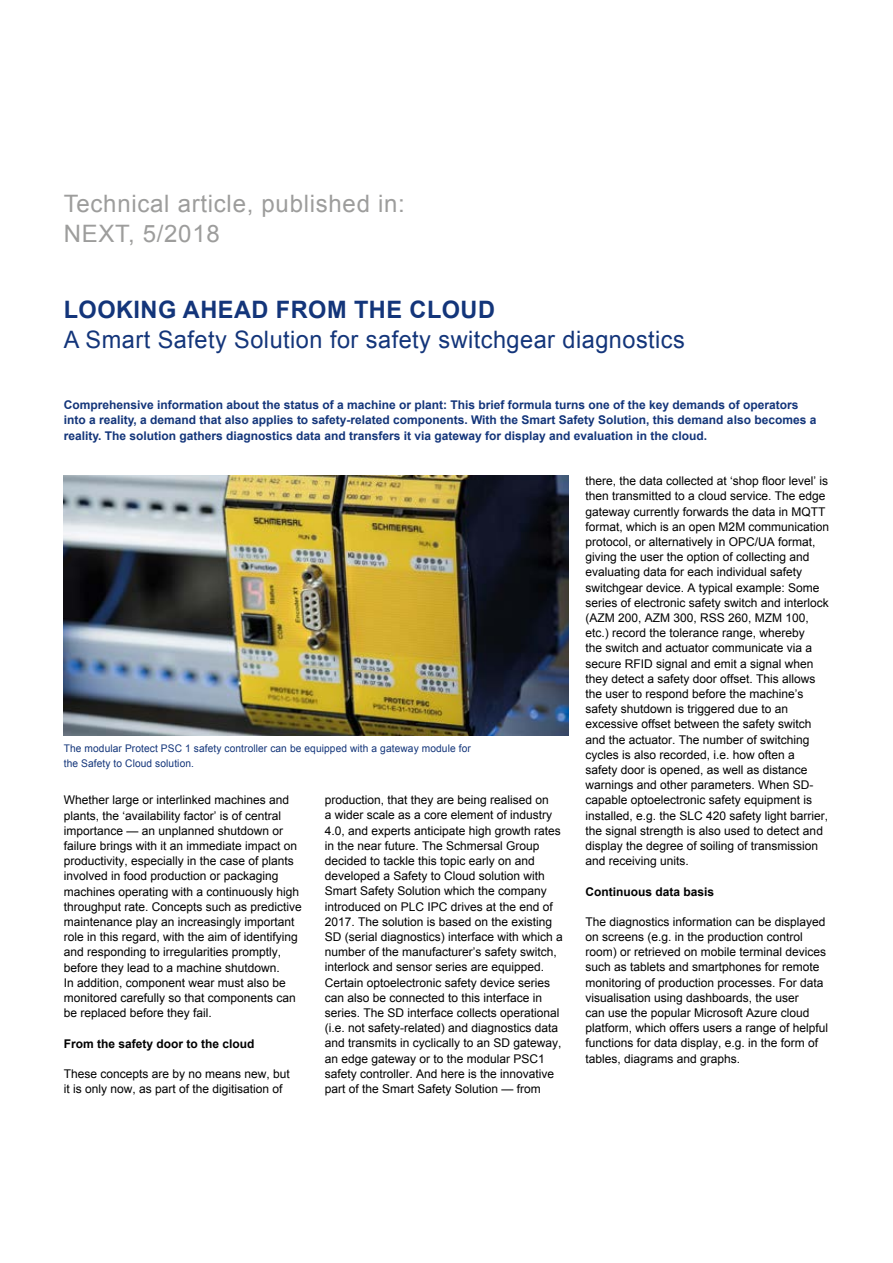
<style>
.page{position:relative;width:893px;height:1263px;background:#fff}
.page>*{position:absolute;margin:0;border:0;box-sizing:border-box;transform-origin:0 0}
.t1{font:24px "Arial";letter-spacing:.02em;color:#13357a}
.t2{font:24px/30.5px "Arial";letter-spacing:.03em;color:#9d9d9c}
.t3{font:700 24px "Arial";letter-spacing:.02em;color:#13357a}
.t4{font:12px/15.1px "Arial";color:#000}
.t5{font:700 12px/15.1px "Arial";color:#13357a}
.t6{font:700 12px "Arial";color:#000}
.t7{font:10.5px/15.1px "Arial";letter-spacing:.01em;color:#13357a}
</style>
<div class="page">
<img style="left:64px;top:476px;width:505px;height:259px">
<h1 class="t2" style="left:64px;top:188px;width:343px">Technical article, published in:<br>NEXT, 5/2018</h1>
<h1 class="t3" style="left:64px;top:294px;width:433px">LOOKING AHEAD FROM THE CLOUD</h1>
<h1 class="t1" style="left:64px;top:324px;width:623px">A Smart Safety Solution for safety switchgear diagnostics</h1>
<p class="t5" style="left:64px;top:398px;width:754px">Comprehensive information about the status of a machine or plant: This brief formula turns one of the key demands of operators into a reality, a demand that also applies to safety-related components. With the Smart Safety Solution, this demand also becomes a reality. The solution gathers diagnostics data and transfers it via gateway for display and evaluation in the cloud.</p>
<p class="t7" style="left:64px;top:741px;width:409px">The modular Protect PSC 1 safety controller can be equipped with a gateway module for the Safety to Cloud solution.</p>
<p class="t4" style="left:64px;top:793px;width:240px">Whether large or interlinked machines and plants, the ‘availability factor’ is of central importance — an unplanned shutdown or failure brings with it an immediate impact on productivity, especially in the case of plants involved in food production or packaging machines operating with a continuously high throughput rate. Concepts such as predictive maintenance play an increasingly important role in this regard, with the aim of identifying and responding to irregularities promptly, before they lead to a machine shutdown.<br>In addition, component wear must also be monitored carefully so that components can be replaced before they fail.</p>
<p class="t6" style="left:64px;top:1035px;width:192px">From the safety door to the cloud</p>
<p class="t4" style="left:64px;top:1066px;width:228px">These concepts are by no means new, but it is only now, as part of the digitisation of</p>
<p class="t4" style="left:325px;top:793px;width:240px">production, that they are being realised on<br>a wider scale as a core element of industry 4.0, and experts anticipate high growth rates in the near future. The Schmersal Group decided to tackle this topic early on and developed a Safety to Cloud solution with Smart Safety Solution which the company introduced on PLC IPC drives at the end of 2017. The solution is based on the existing SD (serial diagnostics) interface with which a number of the manufacturer’s safety switch, interlock and sensor series are equipped.<br>Certain optoelectronic safety device series can also be connected to this interface in series. The SD interface collects operational (i.e. not safety-related) and diagnostics data and transmits in cyclically to an SD gateway, an edge gateway or to the modular PSC1 safety controller. And here is the innovative part of the Smart Safety Solution — from</p>
<p class="t4" style="left:585px;top:474px;width:245px">there, the data collected at ‘shop floor level’ is then transmitted to a cloud service. The edge gateway currently forwards the data in MQTT format, which is an open M2M communication protocol, or alternatively in OPC/UA format, giving the user the option of collecting and evaluating data for each individual safety switchgear device. A typical example: Some series of electronic safety switch and interlock (AZM 200, AZM 300, RSS 260, MZM 100, etc.) record the tolerance range, whereby<br>the switch and actuator communicate via a secure RFID signal and emit a signal when they detect a safety door offset. This allows the user to respond before the machine’s safety shutdown is triggered due to an excessive offset between the safety switch and the actuator. The number of switching cycles is also recorded, i.e. how often a safety door is opened, as well as distance warnings and other parameters. When SD&shy;capable optoelectronic safety equipment is installed, e.g. the SLC 420 safety light barrier, the signal strength is also used to detect and display the degree of soiling of transmission and receiving units.</p>
<p class="t6" style="left:585px;top:883px;width:130px">Continuous data basis</p>
<p class="t4" style="left:585px;top:914px;width:244px">The diagnostics information can be displayed on screens (e.g. in the production control room) or retrieved on mobile terminal devices such as tablets and smartphones for remote monitoring of production processes. For data visualisation using dashboards, the user<br>can use the popular Microsoft Azure cloud platform, which offers users a range of helpful functions for data display, e.g. in the form of tables, diagrams and graphs.</p>
</div>
